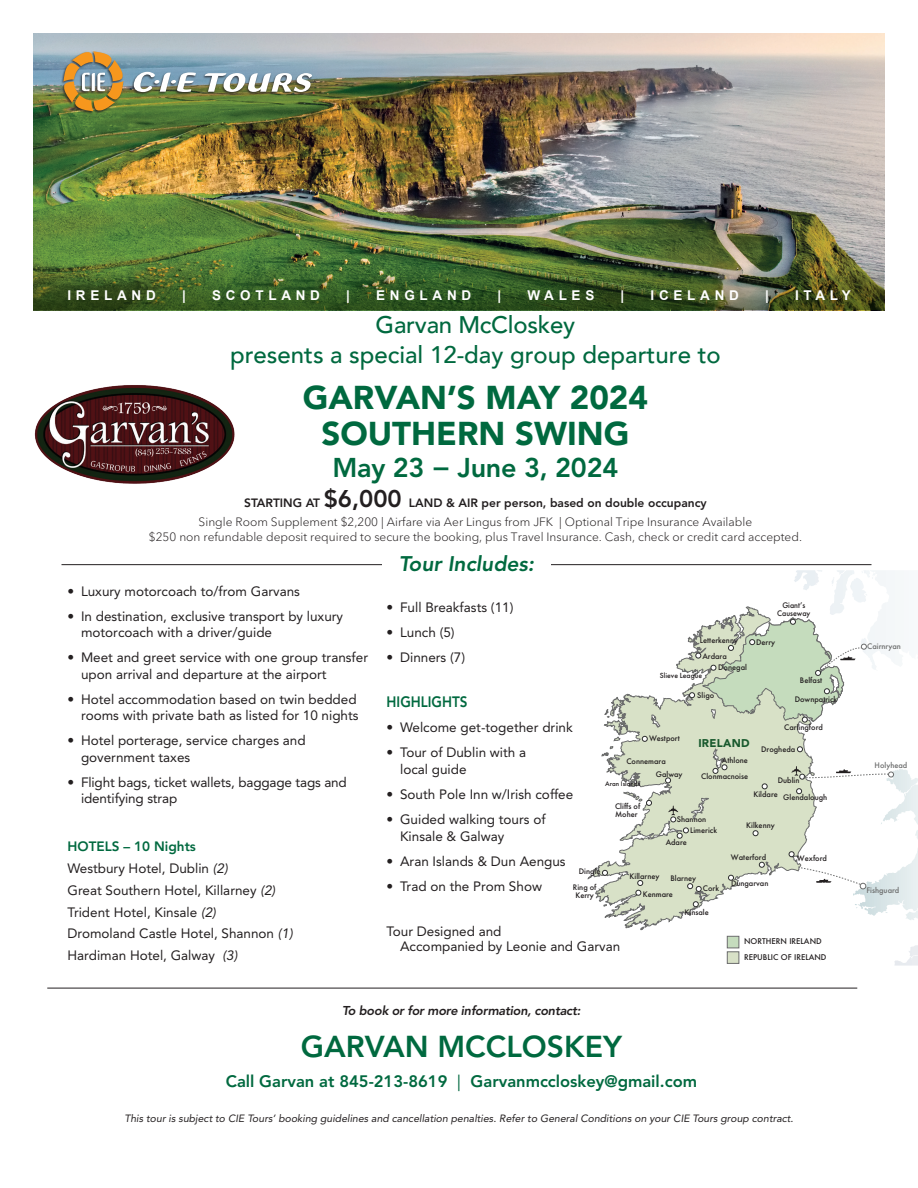
<style>
.page{position:relative;width:918px;height:1188px;background:#fff}
.page>*{position:absolute;margin:0;border:0;box-sizing:border-box;transform-origin:0 0}
.t1{font:900 33px/36px "Avenir";color:#00693f;text-align:center}
.t2{font:800 30px "Avenir LT Std";color:#00693f}
.t3{font:800 27px "Avenir LT Std";letter-spacing:-.01em;color:#00693f}
.t4{font:500 24px/30px "Avenir";color:#00693f;text-align:center}
.t5{font:italic 800 21px "Avenir LT Std";color:#00693f}
.t6{font:800 16.5px "Avenir LT Std";color:#00693f}
.t7{font:800 15px "Avenir LT Std";color:#00693f;scale:.9 1}
.t8{font:13.5px/16.5px "Avenir LT Std";color:#231f20}
.t9{font:700 13.5px "Arial";letter-spacing:.35em;color:#fff}
.t10{font:italic 800 12.75px "Avenir LT Std";letter-spacing:-.02em;color:#231f20}
.t11{font:300 12px/14.4px "Avenir Next LT Pro";color:#231f20;text-align:center}
.t12{font:800 12px "Avenir LT Std";color:#231f20}
.t13{font:900 11.25px "Avenir LT Std";letter-spacing:.025em;color:#18592d}
.t14{font:italic 10.5px "Avenir LT Std";color:#231f20}
.t15{font:500 8.4px/8.4px "Futura PT";color:#231f20}
.t16{font:500 8.4px "Futura PT";color:#6c6d6d}
.t17{font:500 8.4px/7.6px "Futura PT";color:#231f20;text-align:center;scale:.95 1}
.t18{font:500 7.65px/15.5px "Futura";color:#231f20}
.t19{font:500 7.65px "Futura PT";color:#231f20}
.t20{font:500 7.05px "Futura PT";color:#231f20}
.s1{font-size:24px}
.s2{font-weight:800;color:#00693f}
.s3{font-style:italic}
.s4{font-weight:400}
</style>
<div class="page">
<img style="left:34px;top:34px;width:850px;height:221px">
<img style="left:34px;top:255px;width:850px;height:55px">
<div style="left:61px;top:52px;width:252px;height:63px;background:#231f20;opacity:.75"></div>
<svg style="left:134px;top:72px;width:62px;height:20px"></svg>
<svg style="left:205px;top:73px;width:107px;height:19px"></svg>
<img style="left:63px;top:51px;width:61px;height:60px">
<hr style="left:47px;top:988px;width:810px;height:1px;background:#231f20">
<hr style="left:62px;top:564px;width:810px;height:1px;background:#231f20">
<div style="left:382px;top:555px;width:169px;height:19px;background:#fff"></div>
<svg style="left:593px;top:638px;width:224px;height:290px"></svg>
<svg style="left:894px;top:945px;width:24px;height:21px"></svg>
<svg style="left:797px;top:746px;width:6px;height:6px"></svg>
<svg style="left:642px;top:736px;width:6px;height:6px"></svg>
<svg style="left:662px;top:778px;width:9px;height:14px"></svg>
<svg style="left:753px;top:830px;width:5px;height:6px"></svg>
<svg style="left:759px;top:862px;width:6px;height:6px"></svg>
<svg style="left:789px;top:851px;width:5px;height:6px"></svg>
<svg style="left:687px;top:883px;width:15px;height:9px"></svg>
<svg style="left:602px;top:870px;width:6px;height:6px"></svg>
<svg style="left:622px;top:778px;width:30px;height:28px"></svg>
<svg style="left:668px;top:806px;width:10px;height:16px"></svg>
<svg style="left:762px;top:784px;width:6px;height:5px"></svg>
<svg style="left:677px;top:828px;width:12px;height:11px"></svg>
<svg style="left:636px;top:880px;width:7px;height:16px"></svg>
<svg style="left:693px;top:901px;width:6px;height:6px"></svg>
<svg style="left:728px;top:875px;width:6px;height:6px"></svg>
<svg style="left:688px;top:570px;width:201px;height:152px"></svg>
<svg style="left:713px;top:764px;width:14px;height:10px"></svg>
<svg style="left:797px;top:866px;width:69px;height:23px"></svg>
<svg style="left:792px;top:766px;width:124px;height:28px"></svg>
<div style="left:727px;top:952px;width:12px;height:12px;background:#d8e1c7;border:1px solid #6c6d6d"></div>
<div style="left:727px;top:936px;width:12px;height:12px;background:#c5dcbd;border:1px solid #6c6d6d"></div>
<img style="left:34px;top:385px;width:201px;height:99px">
<p class="t9" style="left:68px;top:286px;width:90px">IRELAND</p>
<p class="t9" style="left:182px;top:286px;width:5px">|</p>
<p class="t9" style="left:212px;top:286px;width:110px">SCOTLAND</p>
<p class="t9" style="left:346px;top:286px;width:5px">|</p>
<p class="t9" style="left:376px;top:286px;width:97px">ENGLAND</p>
<p class="t9" style="left:498px;top:286px;width:5px">|</p>
<p class="t9" style="left:527px;top:286px;width:68px">WALES</p>
<p class="t9" style="left:621px;top:286px;width:5px">|</p>
<p class="t9" style="left:651px;top:286px;width:90px">ICELAND</p>
<p class="t9" style="left:765px;top:286px;width:5px">|</p>
<p class="t9" style="left:795px;top:286px;width:57px">ITALY</p>
<h3 class="t4" style="left:230px;top:308px;width:492px">Garvan McCloskey<br>presents a special 12-day group departure to</h3>
<h1 class="t1" style="left:303px;top:379px;width:347px">GARVAN’S MAY 2024<br>SOUTHERN SWING</h1>
<h3 class="t3" style="left:332px;top:451px;width:287px">May 23 − June 3, 2024</h3>
<p class="t12" style="left:244px;top:496px;width:464px">STARTING AT <span class="s1">$6,000</span> LAND &amp; AIR per person, based on double occupancy</p>
<p class="t11" style="left:149px;top:515px;width:655px">Single Room Supplement $2,200 | Airfare via Aer Lingus from JFK | Optional Tripe Insurance Available<br>$250 non refundable deposit required to secure the booking, plus Travel Insurance. Cash, check or credit card accepted.</p>
<p class="t8" style="left:68px;top:583px;width:234px">• Luxury motorcoach to/from Garvans</p>
<p class="t8" style="left:81px;top:608px;width:264px;text-indent:-14px">• In destination, exclusive transport by luxury motorcoach with a driver/guide</p>
<p class="t8" style="left:81px;top:649px;width:289px;text-indent:-14px">• Meet and greet service with one group transfer upon arrival and departure at the airport</p>
<p class="t8" style="left:68px;top:691px;width:293px;text-align:right">• Hotel accommodation based on twin bedded rooms with private bath as listed for 10 nights</p>
<p class="t8" style="left:81px;top:732px;width:226px;text-indent:-14px">• Hotel porterage, service charges and government taxes</p>
<p class="t8" style="left:81px;top:774px;width:267px;text-indent:-14px">• Flight bags, ticket wallets, baggage tags and identifying strap</p>
<p class="t8" style="left:68px;top:836px;width:227px;line-height:21.8px"><span class="s2">HOTELS – 10 Nights<br></span>Westbury Hotel, Dublin <span class="s3">(2)<br></span>Great Southern Hotel, Killarney <span class="s3">(2)<br></span>Trident Hotel, Kinsale <span class="s3">(2)<br></span>Dromoland Castle Hotel, Shannon <span class="s3">(1)<br></span>Hardiman Hotel, Galway <span class="s3">(3)</span></p>
<h3 class="t5" style="left:399px;top:551px;width:137px">Tour Includes:</h3>
<p class="t8" style="left:387px;top:599px;width:128px">• Full Breakfasts (11)</p>
<p class="t8" style="left:387px;top:624px;width:70px">• Lunch (5)</p>
<p class="t8" style="left:387px;top:650px;width:80px">• Dinners (7)</p>
<p class="t7" style="left:387px;top:693px;width:92px">HIGHLIGHTS</p>
<p class="t8" style="left:387px;top:719px;width:188px">• Welcome get-together drink</p>
<p class="t8" style="left:400px;top:744px;width:128px;text-indent:-14px">• Tour of Dublin with a local guide</p>
<p class="t8" style="left:387px;top:786px;width:188px">• South Pole Inn w/Irish coffee</p>
<p class="t8" style="left:400px;top:811px;width:147px;text-indent:-14px">• Guided walking tours of<br>Kinsale &amp; Galway</p>
<p class="t8" style="left:387px;top:853px;width:181px">• Aran Islands &amp; Dun Aengus</p>
<p class="t8" style="left:387px;top:878px;width:157px">• Trad on the Prom Show</p>
<p class="t8" style="left:400px;top:924px;width:222px;line-height:15px;text-indent:-14px">Tour Designed and<br>Accompanied by Leonie and Garvan</p>
<p class="t17" style="left:777px;top:602px;width:37px">Giant’s<br>Causeway</p>
<p class="t15" style="left:700px;top:637px;width:40px">Letterkenny</p>
<p class="t19" style="left:660px;top:670px;width:44px">Slieve League</p>
<p class="t15" style="left:756px;top:638px;width:21px">Derry</p>
<p class="t15" style="left:702px;top:652px;width:26px">Ardara</p>
<p class="t15" style="left:718px;top:663px;width:30px">Donegal</p>
<p class="t15" style="left:800px;top:676px;width:24px">Belfast</p>
<p class="t15" style="left:697px;top:691px;width:18px">Sligo</p>
<p class="t15" style="left:795px;top:695px;width:44px">Downpatrick</p>
<p class="t15" style="left:784px;top:723px;width:40px">Carlingford</p>
<p class="t15" style="left:649px;top:734px;width:32px">Westport</p>
<p class="t13" style="left:698px;top:736px;width:53px">IRELAND</p>
<p class="t15" style="left:761px;top:745px;width:36px">Drogheda</p>
<p class="t15" style="left:722px;top:756px;width:28px">Athlone</p>
<p class="t15" style="left:626px;top:757px;width:41px">Connemara</p>
<p class="t15" style="left:656px;top:770px;width:28px">Galway</p>
<p class="t15" style="left:701px;top:772px;width:48px">Clonmacnoise</p>
<p class="t15" style="left:778px;top:776px;width:23px">Dublin</p>
<p class="t20" style="left:605px;top:780px;width:36px">Aran Islands</p>
<p class="t15" style="left:754px;top:790px;width:26px">Kildare</p>
<p class="t15" style="left:783px;top:793px;width:46px">Glendalough</p>
<p class="t15" style="left:615px;top:802px;width:27px">Cliffs of<br>Moher</p>
<p class="t15" style="left:677px;top:815px;width:31px">Shannon</p>
<p class="t15" style="left:746px;top:821px;width:30px">Kilkenny</p>
<p class="t15" style="left:690px;top:826px;width:29px">Limerick</p>
<p class="t15" style="left:666px;top:838px;width:23px">Adare</p>
<p class="t15" style="left:731px;top:853px;width:37px">Waterford</p>
<p class="t15" style="left:797px;top:854px;width:32px">Wexford</p>
<p class="t15" style="left:579px;top:867px;width:23px">Dingle</p>
<p class="t15" style="left:630px;top:872px;width:31px">Killarney</p>
<p class="t15" style="left:671px;top:874px;width:27px">Blarney</p>
<p class="t15" style="left:731px;top:879px;width:39px">Dungarvan</p>
<p class="t15" style="left:573px;top:883px;width:25px">Ring of<br>Kerry</p>
<p class="t15" style="left:703px;top:884px;width:18px">Cork</p>
<p class="t15" style="left:643px;top:890px;width:32px">Kenmare</p>
<p class="t15" style="left:685px;top:908px;width:26px">Kinsale</p>
<p class="t18" style="left:744px;top:934px;width:84px">NORTHERN IRELAND<br>REPUBLIC OF IRELAND</p>
<p class="t16" style="left:867px;top:641px;width:35px">Cairnryan</p>
<p class="t16" style="left:875px;top:760px;width:34px">Holyhead</p>
<p class="t16" style="left:866px;top:885px;width:34px">Fishguard</p>
<p class="t10" style="left:342px;top:1003px;width:240px">To book or for more information, contact:</p>
<h2 class="t2" style="left:301px;top:1029px;width:323px">GARVAN MCCLOSKEY</h2>
<p class="t6" style="left:226px;top:1072px;width:473px">Call Garvan at 845-213-8619 <span class="s4">|</span> Garvanmccloskey@gmail.com</p>
<p class="t14" style="left:124px;top:1112px;width:671px">This tour is subject to CIE Tours’ booking guidelines and cancellation penalties. Refer to General Conditions on your CIE Tours group contract.</p>
</div>
